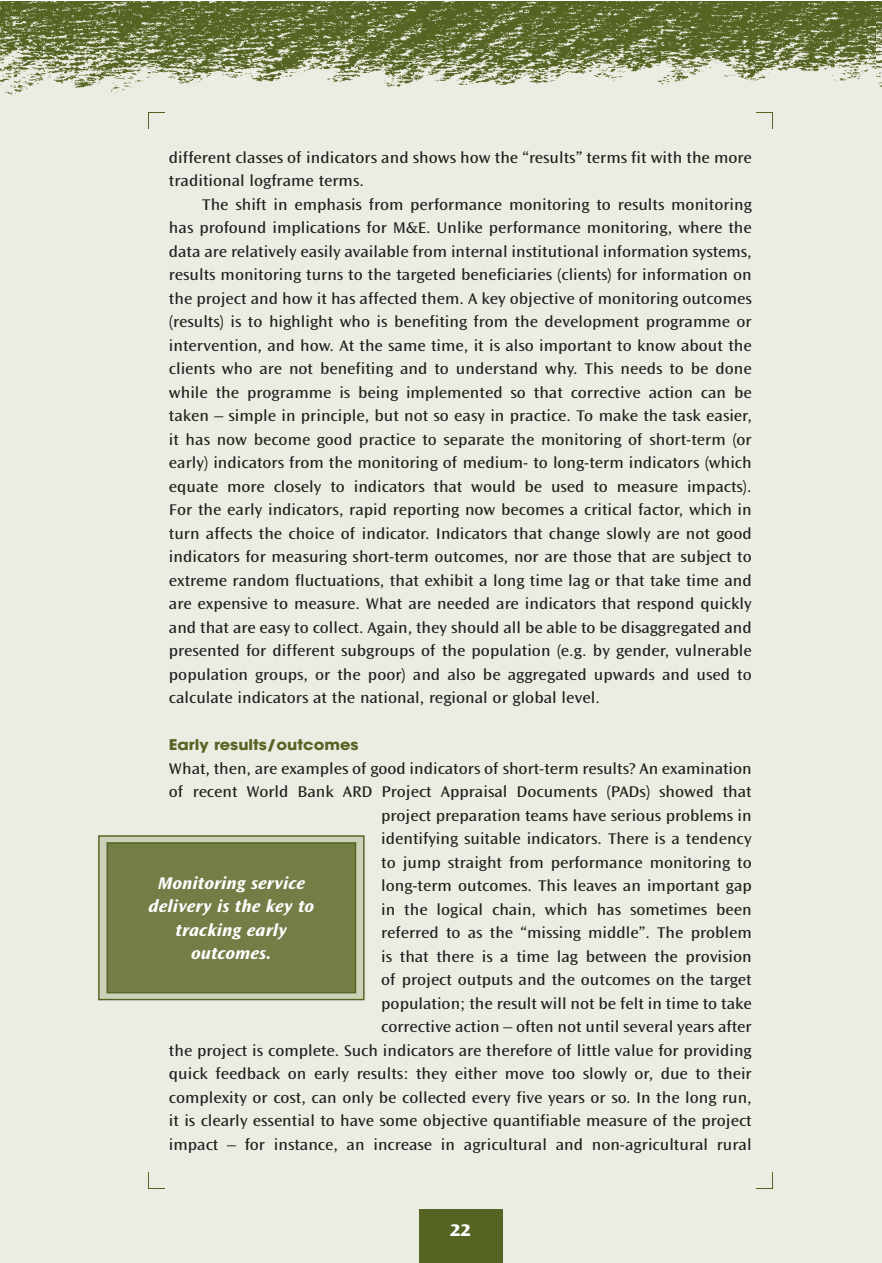
<style>
.page{position:relative;width:882px;height:1263px;background:#fff}
.page>*{position:absolute;margin:0;border:0;box-sizing:border-box;transform-origin:0 0}
.t1{font:italic 700 17.55px/23.5px "Ocean Sans Std";color:#fff;text-align:center;scale:1.1 1}
.t2{font:800 17.55px "Ocean Sans Std";color:#fff;scale:1.1 1}
.t3{font:16.2px/23.5px "Ocean Sans Std";color:#231f20;scale:1.1 1}
.t4{font:700 14.7px "ITC Avant Garde Std";color:#566423;scale:1.1 1}
</style>
<div class="page">
<div style="left:0;top:2px;width:876px;height:1261px;background:#ebede3"></div>
<svg style="left:148px;top:112px;width:17px;height:17px"></svg>
<svg style="left:756px;top:112px;width:17px;height:17px"></svg>
<svg style="left:756px;top:1172px;width:17px;height:17px"></svg>
<svg style="left:148px;top:1172px;width:17px;height:17px"></svg>
<img style="left:0;top:2px;width:876px;height:93px">
<div style="left:419px;top:1209px;width:83px;height:54px;background:#566423"></div>
<div style="left:876px;top:2px;width:6px;height:1261px;background:#ebede3"></div>
<svg style="left:876px;top:2px;width:6px;height:85px"></svg>
<svg style="left:98px;top:835px;width:266px;height:165px;background:#7b8651"></svg>
<p class="t3" style="left:169px;top:146px;width:531px">different classes of indicators and shows how the “results” terms fit with the more traditional logframe terms.</p>
<p class="t3" style="left:169px;top:193px;width:531px;text-align:justify;text-indent:33px">The shift in emphasis from performance monitoring to results monitoring has profound implications for M&amp;E. Unlike performance monitoring, where the data are relatively easily available from internal institutional information systems, results monitoring turns to the targeted beneficiaries (clients) for information on the project and how it has affected them. A key objective of monitoring outcomes (results) is to highlight who is benefiting from the development programme or intervention, and how. At the same time, it is also important to know about the clients who are not benefiting and to understand why. This needs to be done while the programme is being implemented so that corrective action can be taken – simple in principle, but not so easy in practice. To make the task easier, it has now become good practice to separate the monitoring of short-term (or early) indicators from the monitoring of medium- to long-term indicators (which equate more closely to indicators that would be used to measure impacts).<br>For the early indicators, rapid reporting now becomes a critical factor, which in turn affects the choice of indicator. Indicators that change slowly are not good indicators for measuring short-term outcomes, nor are those that are subject to extreme random fluctuations, that exhibit a long time lag or that take time and are expensive to measure. What are needed are indicators that respond quickly and that are easy to collect. Again, they should all be able to be disaggregated and presented for different subgroups of the population (e.g. by gender, vulnerable population groups, or the poor) and also be aggregated upwards and used to calculate indicators at the national, regional or global level.</p>
<p class="t4" style="left:169px;top:739px;width:174px">Early results/outcomes</p>
<p class="t3" style="left:169px;top:757px;width:531px;text-align:right">What, then, are examples of good indicators of short-term results? An examination of recent World Bank ARD Project Appraisal Documents (PADs) showed that project preparation teams have serious problems in<br>identifying suitable indicators. There is a tendency<br>to jump straight from performance monitoring to<br>long-term outcomes. This leaves an important gap<br>in the logical chain, which has sometimes been<br>referred to as the “missing middle”. The problem<br>is that there is a time lag between the provision<br>of project outputs and the outcomes on the target<br>population; the result will not be felt in time to take<br>corrective action – often not until several years after<br>the project is complete. Such indicators are therefore of little value for providing quick feedback on early results: they either move too slowly or, due to their complexity or cost, can only be collected every five years or so. In the long run, it is clearly essential to have some objective quantifiable measure of the project impact – for instance, an increase in agricultural and non-agricultural rural</p>
<p class="t1" style="left:148px;top:872px;width:152px">Monitoring service delivery is the key to tracking early outcomes.</p>
<p class="t2" style="left:450px;top:1220px;width:20px">22</p>
</div>
